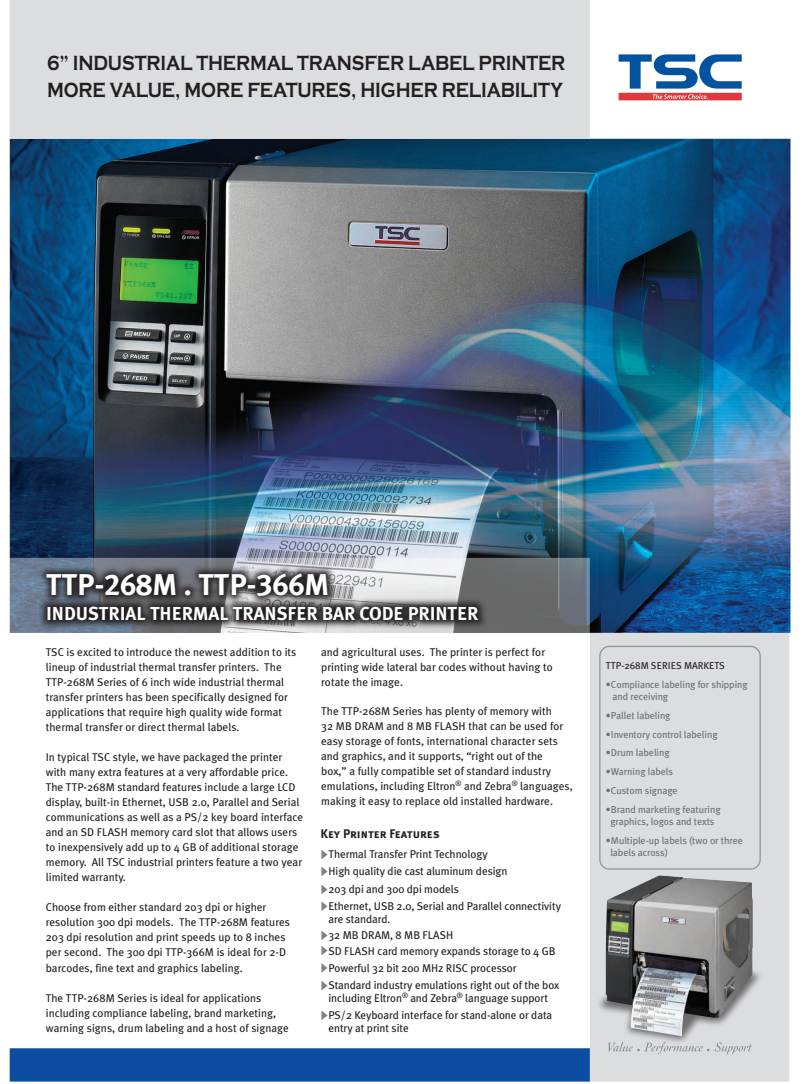
<style>
.page{position:relative;width:803px;height:1084px;background:#fff}
.page>*{position:absolute;margin:0;border:0;box-sizing:border-box;transform-origin:0 0}
.t1{font:30px "Meta Plus Bold Caps";letter-spacing:-.005em;color:#fff}
.t2{font:700 21.25px/27.5px "Copperplate T";letter-spacing:-.01em;color:#231f20;scale:.82 1}
.t3{font:18.75px "Meta Plus Bold Caps";letter-spacing:-.005em;color:#fff}
.t4{font:12.5px "Meta Plus Bold Caps";letter-spacing:-.005em;color:#231f20}
.t5{font:11.25px/15px "Meta Plus";letter-spacing:.005em;color:#231f20}
.t6{font:10px/12.5px "Meta Plus";letter-spacing:-.005em;color:#6c6d70}
.t7{font:10px "Meta Plus";color:#231f20}
</style>
<div class="page">
<img style="left:10px;top:139px;width:780px;height:493px">
<div style="left:10px;top:0;width:579px;height:139px;background:#dcdddf"></div>
<div style="left:590px;top:632px;width:199px;height:449px;background:#dcdddf"></div>
<div style="left:10px;top:1047px;width:579px;height:34px;background:#0d4da1"></div>
<svg style="left:524px;top:557px;width:66px;height:75px;background:#696e74"></svg>
<svg style="left:599px;top:645px;width:162px;height:223px"></svg>
<img style="left:9px;top:523px;width:515px;height:110px">
<svg style="left:321px;top:866px;width:6px;height:9px"></svg>
<svg style="left:321px;top:850px;width:6px;height:9px"></svg>
<svg style="left:321px;top:884px;width:6px;height:10px"></svg>
<svg style="left:321px;top:901px;width:6px;height:9px"></svg>
<svg style="left:321px;top:963px;width:6px;height:9px"></svg>
<svg style="left:321px;top:930px;width:6px;height:9px"></svg>
<svg style="left:321px;top:946px;width:6px;height:9px"></svg>
<svg style="left:321px;top:981px;width:6px;height:9px"></svg>
<svg style="left:321px;top:1010px;width:6px;height:9px"></svg>
<img style="left:558px;top:916px;width:231px;height:166px">
<img style="left:605px;top:875px;width:147px;height:160px">
<div style="left:618px;top:93px;width:123px;height:7px;background:#e1373d"></div>
<svg style="left:618px;top:54px;width:123px;height:45px"></svg>
<h2 class="t2" style="left:47px;top:49px;width:633px">6” INDUSTRIAL THERMAL TRANSFER LABEL PRINTER<br>MORE VALUE, MORE FEATURES, HIGHER RELIABILITY</h2>
<h1 class="t1" style="left:46px;top:567px;width:285px">TTP-268M . TTP-366M</h1>
<h3 class="t3" style="left:46px;top:602px;width:434px">INDUSTRIAL THERMAL TRANSFER BAR CODE PRINTER</h3>
<p class="t5" style="left:46px;top:644px;width:252px">TSC is excited to introduce the newest addition to its lineup of industrial thermal transfer printers. The TTP-268M Series of 6 inch wide industrial thermal transfer printers has been specifically designed for applications that require high quality wide format thermal transfer or direct thermal labels.</p>
<p class="t5" style="left:46px;top:749px;width:259px">In typical TSC style, we have packaged the printer with many extra features at a very affordable price.<br>The TTP-268M standard features include a large LCD display, built-in Ethernet, USB 2.0, Parallel and Serial communications as well as a PS/2 key board interface and an SD FLASH memory card slot that allows users to inexpensively add up to 4 GB of additional storage memory. All TSC industrial printers feature a two year limited warranty.</p>
<p class="t5" style="left:46px;top:899px;width:246px">Choose from either standard 203 dpi or higher resolution 300 dpi models. The TTP-268M features 203 dpi resolution and print speeds up to 8 inches per second. The 300 dpi TTP-366M is ideal for 2-D barcodes, fine text and graphics labeling.</p>
<p class="t5" style="left:46px;top:989px;width:245px">The TTP-268M Series is ideal for applications including compliance labeling, brand marketing, warning signs, drum labeling and a host of signage</p>
<p class="t5" style="left:321px;top:644px;width:233px">and agricultural uses. The printer is perfect for printing wide lateral bar codes without having to rotate the image.</p>
<p class="t5" style="left:321px;top:703px;width:253px">The TTP-268M Series has plenty of memory with<br>32 MB DRAM and 8 MB FLASH that can be used for easy storage of fonts, international character sets and graphics, and it supports, “right out of the<br>box,” a fully compatible set of standard industry emulations, including Eltron<sup>®</sup> and Zebra<sup>®</sup> languages, making it easy to replace old installed hardware.</p>
<p class="t4" style="left:320px;top:826px;width:121px">Key Printer Features</p>
<p class="t5" style="left:328px;top:844px;width:234px;line-height:17.5px">Thermal Transfer Print Technology<br>High quality die cast aluminum design<br>203 dpi and 300 dpi models<br>Ethernet, USB 2.0, Serial and Parallel connectivity</p>
<p class="t5" style="left:328px;top:910px;width:228px;line-height:16.2px">are standard.<br>32 MB DRAM, 8 MB FLASH<br>SD FLASH card memory expands storage to 4 GB<br>Powerful 32 bit 200 MHz RISC processor</p>
<p class="t5" style="left:328px;top:978px;width:232px;line-height:12.5px">Standard industry emulations right out of the box including Eltron<sup>®</sup> and Zebra<sup>®</sup> language support</p>
<p class="t5" style="left:328px;top:1008px;width:225px;line-height:12.5px">PS/2 Keyboard interface for stand-alone or data entry at print site</p>
<p class="t7" style="left:606px;top:659px;width:120px">TTP-268M SERIES MARKETS</p>
<p class="t6" style="left:612px;top:677px;width:137px;text-indent:-7px">•Compliance labeling for shipping and receiving</p>
<p class="t6" style="left:606px;top:708px;width:66px">•Pallet labeling</p>
<p class="t6" style="left:606px;top:727px;width:113px">•Inventory control labeling</p>
<p class="t6" style="left:606px;top:746px;width:65px">•Drum labeling</p>
<p class="t6" style="left:606px;top:765px;width:68px">•Warning labels</p>
<p class="t6" style="left:606px;top:783px;width:73px">•Custom signage</p>
<p class="t6" style="left:606px;top:802px;width:116px;text-align:center">•Brand marketing featuring graphics, logos and texts</p>
<p class="t6" style="left:610px;top:833px;width:134px;text-indent:-4px">•Multiple-up labels (two or three labels across)</p>
</div>
